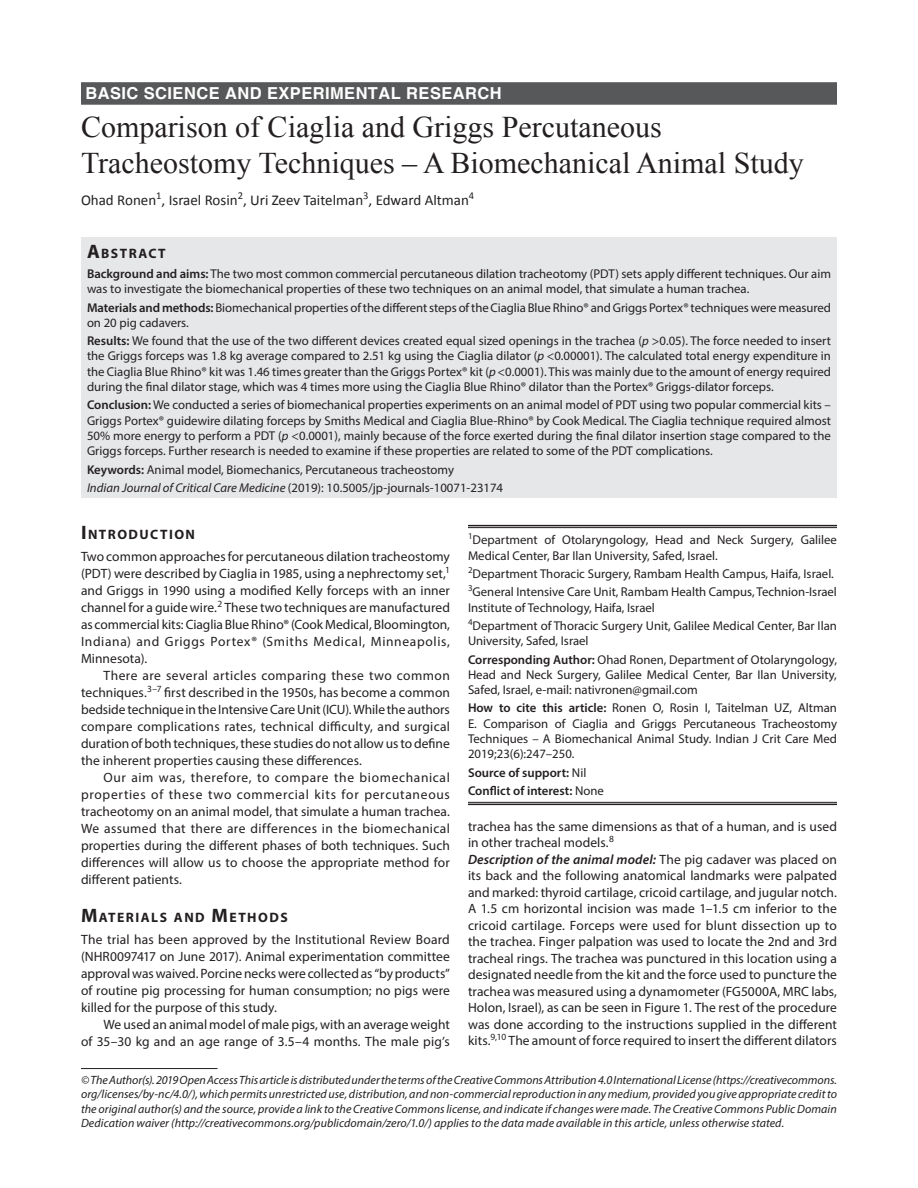
<style>
.page{position:relative;width:918px;height:1188px;background:#fff}
.page>*{position:absolute;margin:0;border:0;box-sizing:border-box;transform-origin:0 0}
.Article_Head{font:30px/36px "Times New Roman";color:#231f20}
.Article_Type{font:700 16.5px "Helvetica";letter-spacing:.025em;color:#fff}
.Author_Names{font:15px "Calibri";color:#231f20}
.A{font:700 13.65px "Myriad Pro";letter-spacing:.105em;color:#231f20}
.Text{font:13.5px/17px "Myriad Pro";letter-spacing:.005em;color:#231f20;text-align:justify}
.Abstract{font:12.75px/15.3px "Myriad Pro";color:#231f20}
.Authors_affiliation{font:12.75px/15.3px "Myriad Pro";color:#231f20}
.Authors_affiliation-2{font:600 12.75px "Myriad Pro";color:#231f20}
.Bottom_1st_page{font:italic 12px/14.4px "Myriad Pro";letter-spacing:.005em;color:#231f20;text-align:justify}
.s1{font-size:19.5px}
.s2{font-weight:600}
.s3{font-style:italic}
.s4{font-weight:400}
.s5{font-weight:600;font-style:italic}
</style>
<div class="page">
<div style="left:81px;top:238px;width:756px;height:260px;background:#e6e7e9"></div>
<div style="left:81px;top:82px;width:756px;height:23px;background:#57585a"></div>
<hr style="left:468px;top:525px;width:369px;height:1px;background:#231f20">
<hr style="left:468px;top:527px;width:369px;height:1px;background:#231f20">
<hr style="left:468px;top:802px;width:369px;height:1px;background:#231f20">
<hr style="left:468px;top:804px;width:369px;height:1px;background:#231f20">
<hr style="left:81px;top:1068px;width:137px;height:1px;background:#231f20">
<p class="Article_Type" style="left:86px;top:84px;width:418px">BASIC SCIENCE AND EXPERIMENTAL RESEARCH</p>
<p class="Article_Head" style="left:81px;top:109px;width:724px">Comparison of Ciaglia and Griggs Percutaneous<br>Tracheostomy Techniques – A Biomechanical Animal Study</p>
<p class="Author_Names" style="left:81px;top:190px;width:395px">Ohad Ronen<sup>1</sup>, Israel Rosin<sup>2</sup>, Uri Zeev Taitelman<sup>3</sup>, Edward Altman<sup>4</sup></p>
<p class="A" style="left:87px;top:245px;width:80px"><span class="s1">A</span>BSTRACT</p>
<p class="Abstract" style="left:87px;top:266px;width:746px"><span class="s2">Background and aims:</span> The two most common commercial percutaneous dilation tracheotomy (PDT) sets apply different techniques. Our aim was to investigate the biomechanical properties of these two techniques on an animal model, that simulate a human trachea.</p>
<p class="Abstract" style="left:87px;top:299px;width:745px"><span class="s2">Materials and methods:</span> Biomechanical properties of the different steps of the Ciaglia Blue Rhino® and Griggs Portex® techniques were measured on 20 pig cadavers.</p>
<p class="Abstract" style="left:87px;top:333px;width:746px;text-align:justify"><span class="s2">Results:</span> We found that the use of the two different devices created equal sized openings in the trachea (<span class="s3">p</span> &gt;0.05). The force needed to insert the Griggs forceps was 1.8 kg average compared to 2.51 kg using the Ciaglia dilator (<span class="s3">p</span> &lt;0.00001). The calculated total energy expenditure in the Ciaglia Blue Rhino® kit was 1.46 times greater than the Griggs Portex® kit (<span class="s3">p</span> &lt;0.0001). This was mainly due to the amount of energy required during the final dilator stage, which was 4 times more using the Ciaglia Blue Rhino® dilator than the Portex® Griggs-dilator forceps.</p>
<p class="Abstract" style="left:87px;top:397px;width:746px;text-align:justify"><span class="s2">Conclusion:</span> We conducted a series of biomechanical properties experiments on an animal model of PDT using two popular commercial kits – Griggs Portex® guidewire dilating forceps by Smiths Medical and Ciaglia Blue-Rhino® by Cook Medical. The Ciaglia technique required almost 50% more energy to perform a PDT (<span class="s3">p</span> &lt;0.0001), mainly because of the force exerted during the final dilator insertion stage compared to the Griggs forceps. Further research is needed to examine if these properties are related to some of the PDT complications.</p>
<p class="Abstract" style="left:87px;top:461px;width:369px"><span class="s2">Keywords:</span> Animal model, Biomechanics, Percutaneous tracheostomy</p>
<p class="Authors_affiliation" style="left:87px;top:480px;width:418px"><span class="s3">Indian Journal of Critical Care Medicine</span> (2019): 10.5005/jp-journals-10071-23174</p>
<p class="A" style="left:81px;top:526px;width:116px"><span class="s1">I</span>NTRODUCTION</p>
<p class="Text" style="left:81px;top:548px;width:371px">Two common approaches for percutaneous dilation tracheostomy (PDT) were described by Ciaglia in 1985, using a nephrectomy set,<sup>1 </sup>and Griggs in 1990 using a modified Kelly forceps with an inner channel for a guide wire.<sup>2</sup> These two techniques are manufactured as commercial kits: Ciaglia Blue Rhino® (Cook Medical, Bloomington, Indiana) and Griggs Portex® (Smiths Medical, Minneapolis, Minnesota).</p>
<p class="Text" style="left:81px;top:667px;width:371px;text-indent:22px">There are several articles comparing these two common techniques.<sup>3–7</sup> first described in the 1950s, has become a common bedside technique in the Intensive Care Unit (ICU). While the authors compare complications rates, technical difficulty, and surgical duration of both techniques, these studies do not allow us to define the inherent properties causing these differences.</p>
<p class="Text" style="left:81px;top:769px;width:371px;text-indent:22px">Our aim was, therefore, to compare the biomechanical properties of these two commercial kits for percutaneous tracheotomy on an animal model, that simulate a human trachea.<br>We assumed that there are differences in the biomechanical properties during the different phases of both techniques. Such differences will allow us to choose the appropriate method for different patients.</p>
<p class="A" style="left:81px;top:909px;width:208px"><span class="s1">M</span>ATERIALS AND <span class="s1">M</span>ETHODS</p>
<p class="Text" style="left:81px;top:931px;width:371px">The trial has been approved by the Institutional Review Board (NHR0097417 on June 2017). Animal experimentation committee approval was waived. Porcine necks were collected as “by products” of routine pig processing for human consumption; no pigs were killed for the purpose of this study.</p>
<p class="Text" style="left:81px;top:1016px;width:370px;text-align:right">We used an animal model of male pigs, with an average weight<br>of 35–30 kg and an age range of 3.5–4 months. The male pig’s</p>
<p class="Authors_affiliation" style="left:468px;top:532px;width:370px"><sup>1</sup>Department of Otolaryngology, Head and Neck Surgery, Galilee<br>Medical Center, Bar Ilan University, Safed, Israel.</p>
<p class="Authors_affiliation" style="left:468px;top:566px;width:367px"><sup>2</sup>Department Thoracic Surgery, Rambam Health Campus, Haifa, Israel.</p>
<p class="Authors_affiliation" style="left:468px;top:584px;width:371px"><sup>3</sup>General Intensive Care Unit, Rambam Health Campus, Technion-Israel<br>Institute of Technology, Haifa, Israel</p>
<p class="Authors_affiliation" style="left:468px;top:618px;width:371px"><sup>4</sup>Department of Thoracic Surgery Unit, Galilee Medical Center, Bar Ilan<br>University, Safed, Israel</p>
<p class="Authors_affiliation" style="left:468px;top:651px;width:370px;text-align:justify"><span class="s2">Corresponding Author:</span> Ohad Ronen, Department of Otolaryngology, Head and Neck Surgery, Galilee Medical Center, Bar Ilan University, Safed, Israel, e-mail: nativronen@gmail.com</p>
<p class="Authors_affiliation" style="left:468px;top:700px;width:371px;text-align:justify"><span class="s2">How to cite this article:</span> Ronen O, Rosin I, Taitelman UZ, Altman E. Comparison of Ciaglia and Griggs Percutaneous Tracheostomy Techniques – A Biomechanical Animal Study. Indian J Crit Care Med 2019;23(6):247–250.</p>
<p class="Authors_affiliation-2" style="left:468px;top:764px;width:120px">Source of support: <span class="s4">Nil</span></p>
<p class="Authors_affiliation-2" style="left:468px;top:783px;width:137px">Conflict of interest: <span class="s4">None</span></p>
<p class="Text" style="left:468px;top:818px;width:371px;line-height:16.5px">trachea has the same dimensions as that of a human, and is used in other tracheal models.<sup>8</sup></p>
<p class="Text" style="left:468px;top:851px;width:371px;line-height:16.5px"><span class="s5">Description of the animal model:</span> The pig cadaver was placed on its back and the following anatomical landmarks were palpated and marked: thyroid cartilage, cricoid cartilage, and jugular notch.<br>A 1.5 cm horizontal incision was made 1–1.5 cm inferior to the cricoid cartilage. Forceps were used for blunt dissection up to the trachea. Finger palpation was used to locate the 2nd and 3rd tracheal rings. The trachea was punctured in this location using a designated needle from the kit and the force used to puncture the trachea was measured using a dynamometer (FG5000A, MRC labs, Holon, Israel), as can be seen in Figure 1. The rest of the procedure was done according to the instructions supplied in the different kits.<sup>9,10</sup> The amount of force required to insert the different dilators</p>
<p class="Bottom_1st_page" style="left:81px;top:1073px;width:758px">© The Author(s). 2019 Open Access This article is distributed under the terms of the Creative Commons Attribution 4.0 International License (https://creativecommons. org/licenses/by-nc/4.0/), which permits unrestricted use, distribution, and non-commercial reproduction in any medium, provided you give appropriate credit to the original author(s) and the source, provide a link to the Creative Commons license, and indicate if changes were made. The Creative Commons Public Domain Dedication waiver (http://creativecommons.org/publicdomain/zero/1.0/) applies to the data made available in this article, unless otherwise stated.</p>
</div>
